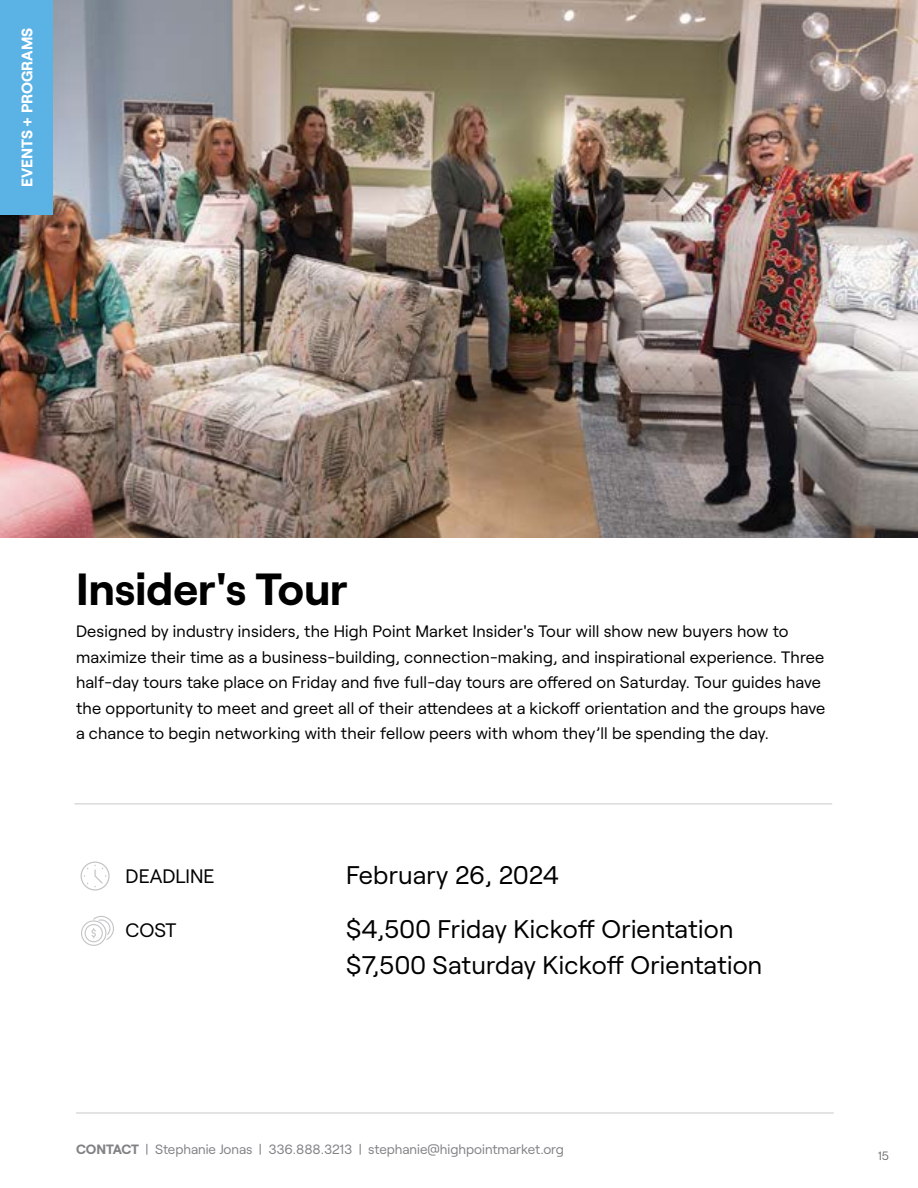
<style>
.page{position:relative;width:918px;height:1188px;background:#fff}
.page>*{position:absolute;margin:0;border:0;box-sizing:border-box;transform-origin:0 0}
.t1{font:700 45px "Roobert";color:#000}
.t2{font:25.5px/36px "Roobert";letter-spacing:.01em;color:#000}
.t3{font:19.5px "Roobert";color:#000}
.t4{font:16.5px/25.5px "Roobert";letter-spacing:.01em;color:#000}
.t5{font:700 15.3px "Roobert";color:#fff}
.t6{font:13.5px "Roobert";color:#808285}
.t7{font:300 12px "Roobert";color:#58595b}
.s1{font-weight:700}
</style>
<div class="page">
<svg style="left:81px;top:862px;width:29px;height:29px"></svg>
<img style="left:0;top:0;width:918px;height:537px">
<hr style="left:75px;top:804px;width:757px;height:1px;background:#939598">
<div style="left:0;top:0;width:52px;height:215px;background:#5bb2e4"></div>
<hr style="left:76px;top:1113px;width:758px;height:1px;background:#939598">
<svg style="left:81px;top:916px;width:33px;height:30px"></svg>
<p class="t5" style="left:15px;top:187px;width:161px;rotate:-90deg">EVENTS + PROGRAMS</p>
<h1 class="t1" style="left:76px;top:555px;width:273px">Insider's Tour</h1>
<p class="t4" style="left:76px;top:618px;width:751px">Designed by industry insiders, the High Point Market Insider's Tour will show new buyers how to maximize their time as a business-building, connection-making, and inspirational experience. Three half-day tours take place on Friday and five full-day tours are offered on Saturday. Tour guides have the opportunity to meet and greet all of their attendees at a kickoff orientation and the groups have a chance to begin networking with their fellow peers with whom they’ll be spending the day.</p>
<p class="t3" style="left:126px;top:862px;width:91px">DEADLINE</p>
<p class="t3" style="left:126px;top:915px;width:52px">COST</p>
<h2 class="t2" style="left:346px;top:855px;width:214px">February 26, 2024</h2>
<h2 class="t2" style="left:346px;top:909px;width:418px">$4,500 Friday Kickoff Orientation $7,500 Saturday Kickoff Orientation</h2>
<p class="t6" style="left:76px;top:1139px;width:489px"><span class="s1">CONTACT</span> | Stephanie Jonas | 336.888.3213 | stephanie@highpointmarket.org</p>
<p class="t7" style="left:878px;top:1147px;width:13px">15</p>
</div>
